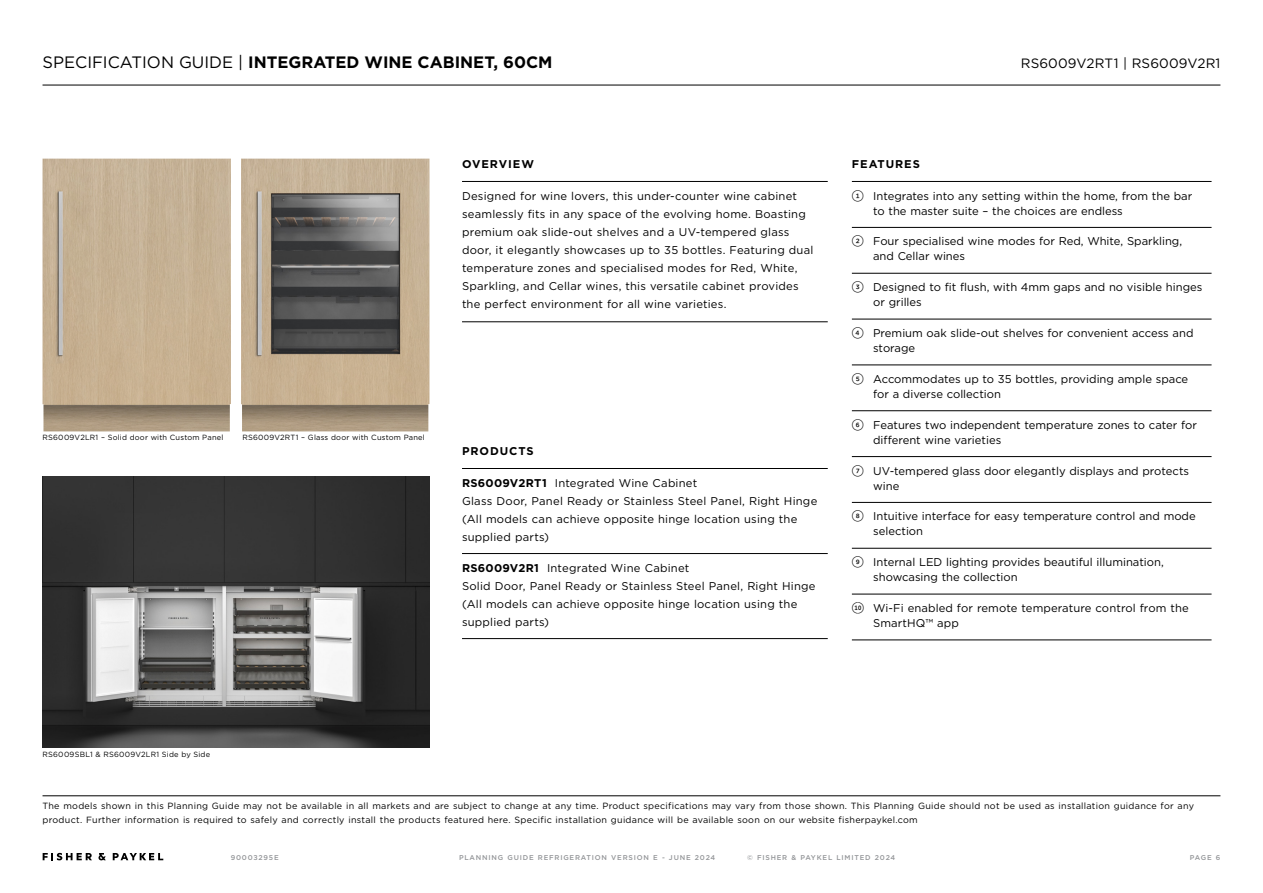
<style>
.page{position:relative;width:1263px;height:893px;background:#fff}
.page>*{position:absolute;margin:0;border:0;box-sizing:border-box;transform-origin:0 0}
.t1{font:700 16.5px "Gotham";color:#000}
.t2{font:13.5px "Gotham";letter-spacing:.01em;color:#000}
.t3{font:11.25px/15px "Gotham";color:#000}
.t4{font:11.25px/18px "Gotham";letter-spacing:.02em;color:#000}
.t5{font:700 11.25px "Gotham";letter-spacing:.085em;color:#000}
.t6{font:9px/13.5px "Gotham";letter-spacing:.03em;color:#000}
.t7{font:7.5px "Gotham";letter-spacing:.03em;color:#000}
.t8{font:500 6.9px "Gotham";letter-spacing:.115em;color:#939598}
.s1{font-weight:400}
.s2{font-weight:700}
.s3{font-family:"Gotham FP Nos";font-weight:500;font-size:12px}
.s4{font-family:"Gotham FP Nos Medium Half";font-size:12px}
</style>
<div class="page">
<hr style="left:43px;top:85px;width:1177px;height:1px;background:#000">
<hr style="left:43px;top:795px;width:1177px;height:1px;background:#000">
<svg style="left:43px;top:853px;width:49px;height:7px"></svg>
<svg style="left:98px;top:853px;width:8px;height:7px"></svg>
<svg style="left:113px;top:853px;width:50px;height:7px"></svg>
<img style="left:43px;top:476px;width:386px;height:272px">
<img style="left:43px;top:159px;width:188px;height:272px">
<img style="left:241px;top:159px;width:188px;height:272px">
<hr style="left:462px;top:181px;width:366px;height:1px;background:#000">
<hr style="left:462px;top:468px;width:366px;height:1px;background:#000">
<hr style="left:462px;top:322px;width:366px;height:1px;background:#000">
<hr style="left:462px;top:638px;width:366px;height:1px;background:#000">
<hr style="left:462px;top:553px;width:366px;height:1px;background:#000">
<hr style="left:852px;top:181px;width:359px;height:1px;background:#000">
<hr style="left:852px;top:227px;width:359px;height:1px;background:#000">
<hr style="left:852px;top:273px;width:359px;height:1px;background:#000">
<hr style="left:852px;top:319px;width:359px;height:1px;background:#000">
<hr style="left:852px;top:365px;width:359px;height:1px;background:#000">
<hr style="left:852px;top:410px;width:359px;height:1px;background:#000">
<hr style="left:852px;top:456px;width:359px;height:1px;background:#000">
<hr style="left:852px;top:502px;width:359px;height:1px;background:#000">
<hr style="left:852px;top:548px;width:359px;height:1px;background:#000">
<hr style="left:852px;top:594px;width:359px;height:1px;background:#000">
<hr style="left:852px;top:640px;width:359px;height:1px;background:#000">
<h1 class="t1" style="left:43px;top:51px;width:511px"><span class="s1">SPECIFICATION GUIDE |</span> INTEGRATED WINE CABINET, 60CM</h1>
<p class="t2" style="left:1021px;top:55px;width:201px">RS6009V2RT1 | RS6009V2R1</p>
<p class="t7" style="left:43px;top:432px;width:182px">RS6009V2LR1 – Solid door with Custom Panel</p>
<p class="t7" style="left:242px;top:432px;width:184px">RS6009V2RT1 – Glass door with Custom Panel</p>
<p class="t5" style="left:462px;top:156px;width:73px">OVERVIEW</p>
<p class="t4" style="left:462px;top:186px;width:353px">Designed for wine lovers, this under-counter wine cabinet seamlessly fits in any space of the evolving home. Boasting premium oak slide-out shelves and a UV-tempered glass door, it elegantly showcases up to 35 bottles. Featuring dual temperature zones and specialised modes for Red, White, Sparkling, and Cellar wines, this versatile cabinet provides the perfect environment for all wine varieties.</p>
<p class="t5" style="left:462px;top:443px;width:73px">PRODUCTS</p>
<p class="t4" style="left:462px;top:473px;width:357px"><span class="s2">RS6009V2RT1</span> Integrated Wine Cabinet<br>Glass Door, Panel Ready or Stainless Steel Panel, Right Hinge (All models can achieve opposite hinge location using the supplied parts)</p>
<p class="t4" style="left:462px;top:558px;width:355px"><span class="s2">RS6009V2R1</span> Integrated Wine Cabinet<br>Solid Door, Panel Ready or Stainless Steel Panel, Right Hinge (All models can achieve opposite hinge location using the supplied parts)</p>
<p class="t5" style="left:852px;top:156px;width:70px">FEATURES</p>
<p class="t3" style="left:873px;top:188px;width:321px;text-indent:-21px"><span class="s3">1</span> Integrates into any setting within the home, from the bar to the master suite – the choices are endless</p>
<p class="t3" style="left:873px;top:234px;width:311px;text-indent:-21px"><span class="s3">2</span> Four specialised wine modes for Red, White, Sparkling, and Cellar wines</p>
<p class="t3" style="left:873px;top:280px;width:331px;text-indent:-21px"><span class="s3">3</span> Designed to fit flush, with 4mm gaps and no visible hinges or grilles</p>
<p class="t3" style="left:873px;top:325px;width:322px;text-indent:-21px"><span class="s3">4</span> Premium oak slide-out shelves for convenient access and storage</p>
<p class="t3" style="left:873px;top:371px;width:317px;text-indent:-21px"><span class="s3">5</span> Accommodates up to 35 bottles, providing ample space for a diverse collection</p>
<p class="t3" style="left:873px;top:417px;width:325px;text-indent:-21px"><span class="s3">6</span> Features two independent temperature zones to cater for different wine varieties</p>
<p class="t3" style="left:873px;top:463px;width:317px;text-indent:-21px"><span class="s3">7</span> UV-tempered glass door elegantly displays and protects wine</p>
<p class="t3" style="left:873px;top:509px;width:324px;text-indent:-21px"><span class="s3">8</span> Intuitive interface for easy temperature control and mode selection</p>
<p class="t3" style="left:873px;top:555px;width:292px;text-indent:-21px"><span class="s3">9</span> Internal LED lighting provides beautiful illumination, showcasing the collection</p>
<p class="t3" style="left:873px;top:600px;width:317px;text-indent:-21px"><span class="s4">!0</span> Wi-Fi enabled for remote temperature control from the<br>SmartHQ™ app</p>
<p class="t7" style="left:43px;top:750px;width:169px">RS6009SBL1 &amp; RS6009V2LR1 Side by Side</p>
<p class="t6" style="left:43px;top:799px;width:1153px">The models shown in this Planning Guide may not be available in all markets and are subject to change at any time. Product specifications may vary from those shown. This Planning Guide should not be used as installation guidance for any product. Further information is required to safely and correctly install the products featured here. Specific installation guidance will be available soon on our website fisherpaykel.com</p>
<p class="t8" style="left:231px;top:853px;width:50px">90003295E</p>
<p class="t8" style="left:459px;top:853px;width:258px">PLANNING GUIDE REFRIGERATION VERSION E - JUNE 2024</p>
<p class="t8" style="left:747px;top:853px;width:150px">© FISHER &amp; PAYKEL LIMITED 2024</p>
<p class="t8" style="left:1190px;top:853px;width:32px">PAGE 6</p>
</div>
